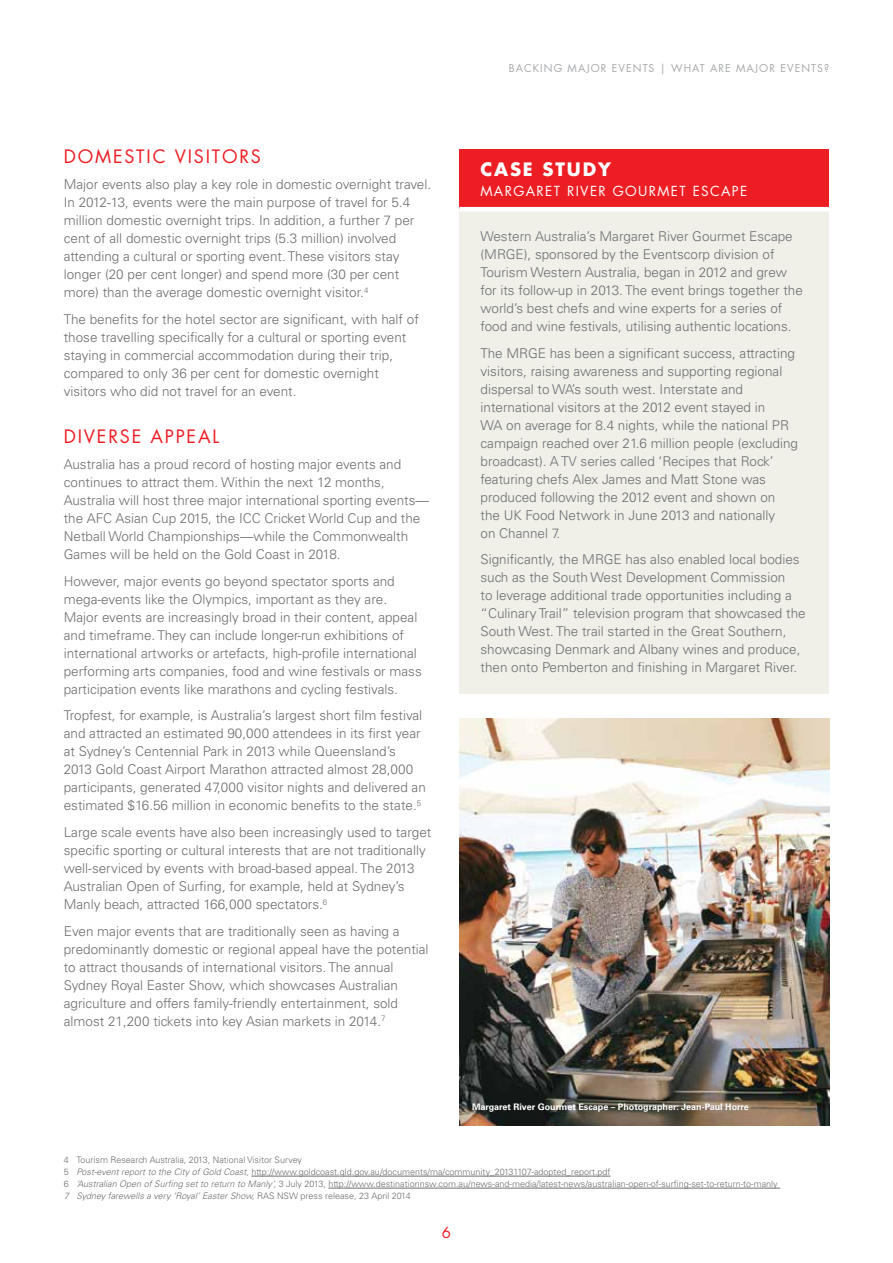
<style>
.page{position:relative;width:893px;height:1263px;background:#fff}
.page>*{position:absolute;margin:0;border:0;box-sizing:border-box;transform-origin:0 0}
.t1{font:18px "Futura CE";color:#ed1d24}
.t2{font:700 18px "Futura";letter-spacing:.1em;color:#fff}
.t3{font:15px "Futura CE";color:#ed1d24}
.t4{font:300 13.5px/18px "Univers";color:#6d6e71}
.t5{font:13.5px "Futura CE";letter-spacing:.1em;color:#fff}
.t6{font:10.5px "Futura CE";letter-spacing:.1em;color:#a7a9ac}
.t7{font:300 9px/12px "Univers";color:#6d6e71}
.t8{font:700 9px "Univers";color:#fff}
.s1{font-style:italic}
</style>
<div class="page">
<div style="left:459px;top:149px;width:370px;height:60px;background:#ed1d24"></div>
<div style="left:459px;top:209px;width:370px;height:484px;background:#f0f0e9"></div>
<hr style="left:459px;top:207px;width:370px;height:4px;background:#fff">
<hr style="left:251px;top:1176px;width:360px;height:1px;background:#6d6e71">
<hr style="left:328px;top:1188px;width:452px;height:1px;background:#6d6e71">
<img style="left:459px;top:719px;width:370px;height:406px">
<h1 class="t1" style="left:64px;top:145px;width:14px">DOMESTIC</h1>
<h1 class="t1" style="left:175px;top:145px;width:12px">VISITORS</h1>
<p class="t4" style="left:64px;top:175px;width:369px">Major events also play a key role in domestic overnight travel.<br>In 2012-13, events were the main purpose of travel for 5.4 million domestic overnight trips. In addition, a further 7 per cent of all domestic overnight trips (5.3 million) involved attending a cultural or sporting event. These visitors stay longer (20 per cent longer) and spend more (30 per cent more) than the average domestic overnight visitor.<sup>4</sup></p>
<p class="t4" style="left:64px;top:310px;width:357px">The benefits for the hotel sector are significant, with half of those travelling specifically for a cultural or sporting event staying in commercial accommodation during their trip, compared to only 36 per cent for domestic overnight visitors who did not travel for an event.</p>
<h1 class="t1" style="left:64px;top:425px;width:12px">DIVERSE</h1>
<h1 class="t1" style="left:151px;top:425px;width:70px">APPEAL</h1>
<p class="t4" style="left:64px;top:456px;width:367px">Australia has a proud record of hosting major events and continues to attract them. Within the next 12 months, Australia will host three major international sporting events— the AFC Asian Cup 2015, the ICC Cricket World Cup and the Netball World Championships—while the Commonwealth Games will be held on the Gold Coast in 2018.</p>
<p class="t4" style="left:64px;top:572px;width:359px">However, major events go beyond spectator sports and mega-events like the Olympics, important as they are.<br>Major events are increasingly broad in their content, appeal and timeframe. They can include longer-run exhibitions of international artworks or artefacts, high-profile international performing arts companies, food and wine festivals or mass participation events like marathons and cycling festivals.</p>
<p class="t4" style="left:64px;top:707px;width:364px">Tropfest, for example, is Australia’s largest short film festival and attracted an estimated 90,000 attendees in its first year at Sydney’s Centennial Park in 2013 while Queensland’s 2013 Gold Coast Airport Marathon attracted almost 28,000 participants, generated 47,000 visitor nights and delivered an estimated $16.56 million in economic benefits to the state.<sup>5</sup></p>
<p class="t4" style="left:64px;top:823px;width:369px">Large scale events have also been increasingly used to target specific sporting or cultural interests that are not traditionally well-serviced by events with broad-based appeal. The 2013<br>Australian Open of Surfing, for example, held at Sydney’s Manly beach, attracted 166,000 spectators.<sup>6</sup></p>
<p class="t4" style="left:64px;top:922px;width:366px">Even major events that are traditionally seen as having a predominantly domestic or regional appeal have the potential to attract thousands of international visitors. The annual Sydney Royal Easter Show, which showcases Australian agriculture and offers family-friendly entertainment, sold almost 21,200 tickets into key Asian markets in 2014.<sup>7</sup></p>
<p class="t6" style="left:509px;top:61px;width:322px">BACKING MAJOR EVENTS | WHAT ARE MAJOR EVENTS?</p>
<h1 class="t2" style="left:480px;top:157px;width:132px">CASE STUDY</h1>
<p class="t5" style="left:480px;top:183px;width:24px">MARGARET</p>
<p class="t5" style="left:567px;top:183px;width:17px">RIVER</p>
<p class="t5" style="left:613px;top:183px;width:46px">GOURMET</p>
<p class="t5" style="left:693px;top:183px;width:20px">ESCA</p>
<p class="t5" style="left:732px;top:183px;width:15px">PE</p>
<p class="t4" style="left:480px;top:227px;width:324px">Western Australia’s Margaret River Gourmet Escape (MRGE), sponsored by the Eventscorp division of Tourism Western Australia, began in 2012 and grew for its follow-up in 2013. The event brings together the world’s best chefs and wine experts for a series of food and wine festivals, utilising authentic locations.</p>
<p class="t4" style="left:480px;top:344px;width:319px">The MRGE has been a significant success, attracting visitors, raising awareness and supporting regional dispersal to WA’s south west. Interstate and international visitors at the 2012 event stayed in<br>WA on average for 8.4 nights, while the national PR campaign reached over 21.6 million people (excluding broadcast). A TV series called ‘Recipes that Rock’ featuring chefs Alex James and Matt Stone was produced following the 2012 event and shown on the UK Food Network in June 2013 and nationally<br>on Channel 7.</p>
<p class="t4" style="left:480px;top:550px;width:327px">Significantly, the MRGE has also enabled local bodies such as the South West Development Commission<br>to leverage additional trade opportunities including a “Culinary Trail” television program that showcased the South West. The trail started in the Great Southern, showcasing Denmark and Albany wines and produce, then onto Pemberton and finishing in Margaret River.</p>
<p class="t8" style="left:472px;top:1102px;width:278px">Margaret River Gourmet Escape – Photographer: Jean-Paul Horre</p>
<p class="t7" style="left:64px;top:1154px;width:715px">4 Tourism Research Australia, 2013, National Visitor Survey<br>5 <span class="s1">Post-event report to the City of Gold Coast,</span> http://www.goldcoast.qld.gov.au/documents/ma/community_20131107-adopted_report.pdf<br>6 <span class="s1">‘Australian Open of Surfing set to return to Manly’,</span> 3 July 2013<span class="s1">,</span> http://www.destinationnsw.com.au/news-and-media/latest-news/australian-open-of-surfing-set-to-return-to-manly <span class="s1">7 Sydney farewells a very ‘Royal’ Easter Show,</span> RAS NSW press release, 23 April 2014</p>
<p class="t3" style="left:442px;top:1223px;width:11px">6</p>
</div>
